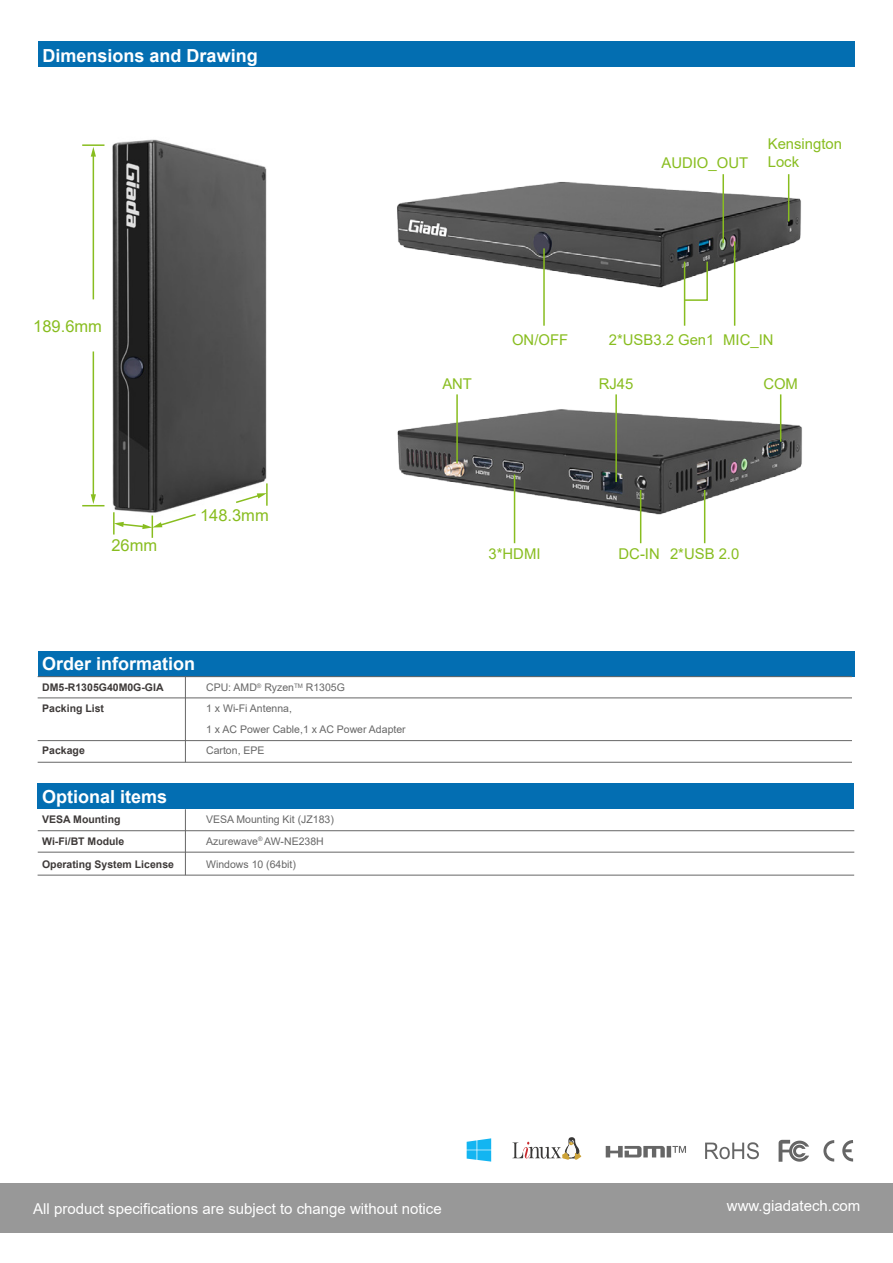
<style>
.page{position:relative;width:893px;height:1263px;background:#fff}
.page>*{position:absolute;margin:0;border:0;box-sizing:border-box;transform-origin:0 0}
.t1{font:700 18px "Arial";color:#fff}
.t2{font:16.5px "Arial";color:#88bd1f}
.t3{font:15px "Arial";color:#fff}
.t4{font:14.85px/17.9px "Arial";color:#88bd1f}
.t5{font:10.5px/21px "Arial";color:#666}
.t6{font:700 10.5px "Arial";color:#3e3a39}
</style>
<div class="page">
<img style="left:397px;top:394px;width:405px;height:150px">
<img style="left:397px;top:174px;width:404px;height:152px">
<div style="left:0;top:1183px;width:893px;height:50px;background:#989898"></div>
<svg style="left:512px;top:1137px;width:69px;height:23px"></svg>
<svg style="left:467px;top:1138px;width:24px;height:23px"></svg>
<svg style="left:842px;top:1140px;width:11px;height:21px"></svg>
<svg style="left:823px;top:1140px;width:11px;height:22px"></svg>
<svg style="left:779px;top:1140px;width:30px;height:22px"></svg>
<svg style="left:705px;top:1142px;width:54px;height:17px"></svg>
<svg style="left:606px;top:1146px;width:80px;height:11px"></svg>
<div style="left:38px;top:41px;width:817px;height:26px;background:#036eb1"></div>
<div style="left:38px;top:651px;width:816px;height:26px;background:#036eb2"></div>
<div style="left:38px;top:784px;width:816px;height:25px;background:#036eb2"></div>
<hr style="left:185px;top:677px;width:1px;height:85px;background:#666">
<hr style="left:38px;top:762px;width:814px;height:1px;background:#666">
<hr style="left:38px;top:676px;width:814px;height:1px;background:#666">
<hr style="left:38px;top:740px;width:814px;height:1px;background:#666">
<hr style="left:38px;top:830px;width:816px;height:1px;background:#666">
<hr style="left:38px;top:875px;width:816px;height:1px;background:#666">
<hr style="left:185px;top:809px;width:1px;height:66px;background:#666">
<hr style="left:684px;top:262px;width:1px;height:64px;background:#88bd1f">
<svg style="left:683px;top:260px;width:26px;height:42px"></svg>
<hr style="left:514px;top:474px;width:1px;height:69px;background:#88bd1f">
<img style="left:89px;top:139px;width:178px;height:374px">
<hr style="left:82px;top:144px;width:22px;height:2px;background:#88bd1f">
<hr style="left:266px;top:483px;width:2px;height:23px;background:#88bd1f">
<hr style="left:113px;top:512px;width:2px;height:22px;background:#88bd1f">
<hr style="left:93px;top:351px;width:1px;height:145px;background:#88bd1f">
<svg style="left:82px;top:494px;width:22px;height:12px"></svg>
<hr style="left:93px;top:155px;width:1px;height:144px;background:#88bd1f">
<svg style="left:91px;top:147px;width:5px;height:10px"></svg>
<svg style="left:234px;top:493px;width:33px;height:11px"></svg>
<svg style="left:114px;top:513px;width:82px;height:25px"></svg>
<hr style="left:615px;top:394px;width:2px;height:88px;background:#88bd1f">
<hr style="left:722px;top:174px;width:2px;height:69px;background:#88bd1f">
<hr style="left:734px;top:241px;width:1px;height:85px;background:#88bd1f">
<hr style="left:788px;top:174px;width:1px;height:47px;background:#88bd1f">
<hr style="left:543px;top:248px;width:2px;height:78px;background:#88bd1f">
<hr style="left:456px;top:394px;width:2px;height:69px;background:#88bd1f">
<hr style="left:704px;top:490px;width:1px;height:53px;background:#88bd1f">
<hr style="left:640px;top:490px;width:1px;height:53px;background:#88bd1f">
<hr style="left:780px;top:394px;width:1px;height:48px;background:#88bd1f">
<hr style="left:38px;top:698px;width:814px;height:1px;background:#666">
<hr style="left:38px;top:852px;width:816px;height:1px;background:#666">
<h1 class="t1" style="left:43px;top:43px;width:217px">Dimensions and Drawing</h1>
<h3 class="t4" style="left:661px;top:154px;width:88px">AUDIO_OUT</h3>
<h3 class="t4" style="left:768px;top:135px;width:76px">Kensington<br>Lock</h3>
<h2 class="t2" style="left:33px;top:315px;width:70px">189.6mm</h2>
<h3 class="t4" style="left:442px;top:375px;width:31px">ANT</h3>
<h3 class="t4" style="left:512px;top:331px;width:58px">ON/OFF</h3>
<h3 class="t4" style="left:609px;top:331px;width:107px">2*USB3.2 Gen1</h3>
<h3 class="t4" style="left:723px;top:331px;width:52px">MIC_IN</h3>
<h3 class="t4" style="left:599px;top:375px;width:36px">RJ45</h3>
<h3 class="t4" style="left:763px;top:375px;width:36px">COM</h3>
<h2 class="t2" style="left:111px;top:534px;width:47px">26mm</h2>
<h2 class="t2" style="left:200px;top:504px;width:70px">148.3mm</h2>
<h1 class="t1" style="left:42px;top:651px;width:155px">Order information</h1>
<p class="t6" style="left:42px;top:680px;width:123px">DM5-R1305G40M0G-GIA</p>
<p class="t5" style="left:206px;top:677px;width:140px">CPU: AMD<sup>®</sup> Ryzen<sup>TM</sup> R1305G</p>
<p class="t6" style="left:42px;top:701px;width:63px">Packing List</p>
<p class="t5" style="left:206px;top:697px;width:201px">1 x Wi-Fi Antenna,<br>1 x AC Power Cable,1 x AC Power Adapter</p>
<p class="t6" style="left:42px;top:743px;width:44px">Package</p>
<p class="t5" style="left:206px;top:739px;width:60px">Carton, EPE</p>
<h1 class="t1" style="left:42px;top:783px;width:127px">Optional items</h1>
<p class="t6" style="left:42px;top:834px;width:84px">Wi-Fi/BT Module</p>
<p class="t6" style="left:42px;top:812px;width:80px">VESA Mounting</p>
<p class="t5" style="left:206px;top:809px;width:129px">VESA Mounting Kit (JZ183)</p>
<p class="t5" style="left:206px;top:831px;width:119px">Azurewave<sup>®</sup> AW-NE238H</p>
<p class="t6" style="left:42px;top:857px;width:133px">Operating System License</p>
<p class="t5" style="left:206px;top:854px;width:91px">Windows 10 (64bit)</p>
<h3 class="t4" style="left:489px;top:545px;width:53px">3*HDMI</h3>
<h3 class="t4" style="left:619px;top:545px;width:122px">DC-IN 2*USB 2.0</h3>
<h3 class="t3" style="left:33px;top:1198px;width:410px">All product specifications are subject to change without notice</h3>
<h3 class="t3" style="left:727px;top:1195px;width:135px">www.giadatech.com</h3>
</div>
